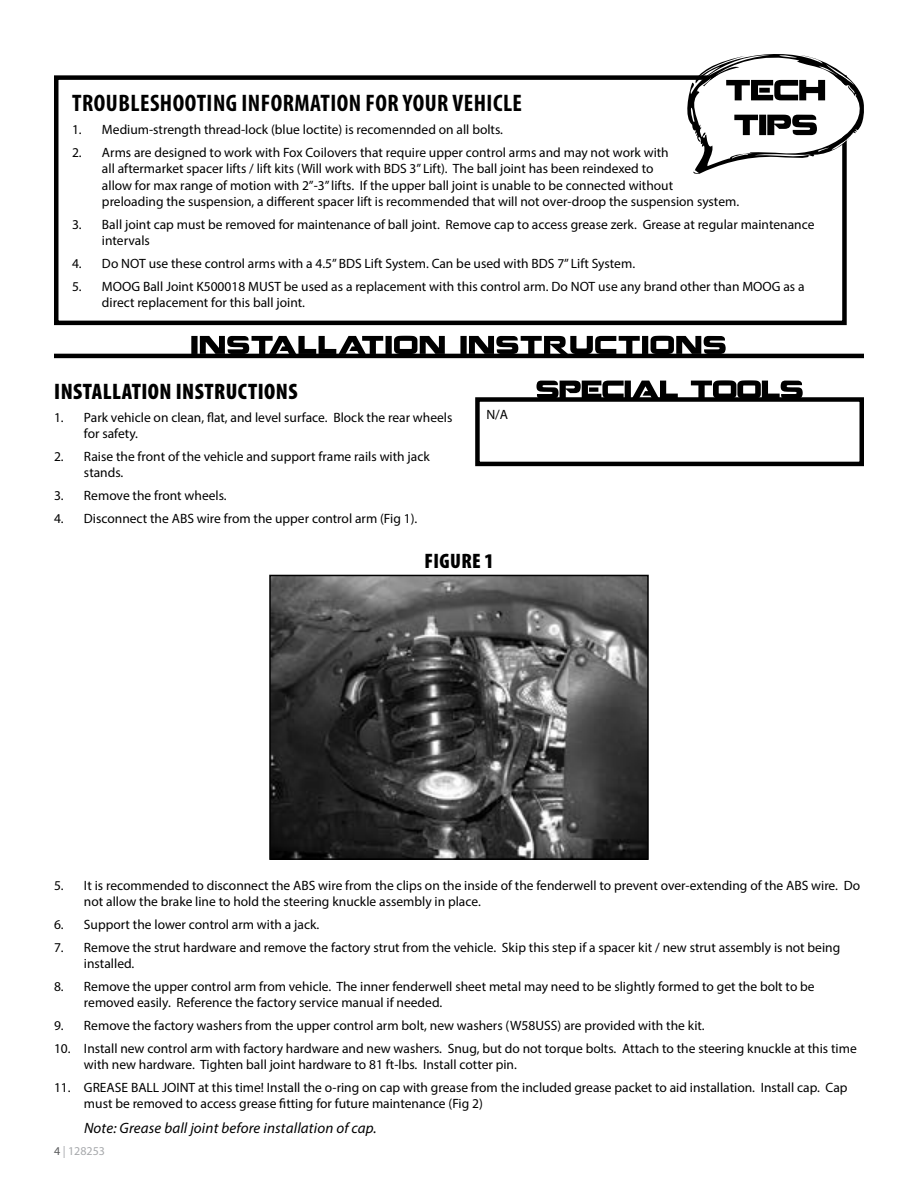
<style>
.page{position:relative;width:918px;height:1188px;background:#fff}
.page>*{position:absolute;margin:0;border:0;box-sizing:border-box;transform-origin:0 0}
.t1{font:700 condensed 24px "Myriad Pro";letter-spacing:.02em;color:#000}
.t2{font:900 condensed 22.5px "Myriad Pro";letter-spacing:.02em;color:#000}
.t3{font:900 condensed 21px "Myriad Pro";letter-spacing:.02em;color:#000}
.t4{font:italic 15px "Myriad Pro";letter-spacing:.01em;color:#000}
.t5{font:13.5px/16.2px "Myriad Pro";color:#000}
.t6{font:12px "Myriad Pro";color:#a7a9ac}
.s1{color:#58595b}
</style>
<div class="page">
<svg style="left:191px;top:336px;width:535px;height:18px"></svg>
<hr style="left:54px;top:354px;width:810px;height:4px;background:#000">
<img style="left:272px;top:578px;width:374px;height:279px">
<div style="left:269px;top:575px;width:380px;height:285px;border:2px solid #000"></div>
<div style="left:475px;top:397px;width:389px;height:69px;border:4px solid #000"></div>
<svg style="left:537px;top:380px;width:266px;height:19px"></svg>
<div style="left:54px;top:75px;width:793px;height:250px;border:4px solid #000"></div>
<svg style="left:687px;top:54px;width:177px;height:120px"></svg>
<h1 class="t1" style="left:72px;top:88px;width:451px">TROUBLESHOOTING INFORMATION FOR YOUR VEHICLE</h1>
<p class="t5" style="left:72px;top:121px;width:433px">1. Medium-strength thread-lock (blue loctite) is recomennded on all bolts.</p>
<p class="t5" style="left:102px;top:144px;width:639px;text-indent:-30px">2. Arms are designed to work with Fox Coilovers that require upper control arms and may not work with<br>all aftermarket spacer lifts / lift kits (Will work with BDS 3” Lift). The ball joint has been reindexed to<br>allow for max range of motion with 2”-3” lifts. If the upper ball joint is unable to be connected without<br>preloading the suspension, a different spacer lift is recommended that will not over-droop the suspension system.</p>
<p class="t5" style="left:102px;top:216px;width:714px;text-indent:-30px">3. Ball joint cap must be removed for maintenance of ball joint. Remove cap to access grease zerk. Grease at regular maintenance intervals</p>
<p class="t5" style="left:72px;top:255px;width:565px">4. Do NOT use these control arms with a 4.5” BDS Lift System. Can be used with BDS 7” Lift System.</p>
<p class="t5" style="left:102px;top:278px;width:704px;text-indent:-30px">5. MOOG Ball Joint K500018 MUST be used as a replacement with this control arm. Do NOT use any brand other than MOOG as a direct replacement for this ball joint.</p>
<h2 class="t2" style="left:54px;top:379px;width:245px">INSTALLATION INSTRUCTIONS</h2>
<p class="t5" style="left:84px;top:409px;width:370px;text-indent:-30px">1. Park vehicle on clean, flat, and level surface. Block the rear wheels for safety.</p>
<p class="t5" style="left:84px;top:448px;width:347px;text-indent:-30px">2. Raise the front of the vehicle and support frame rails with jack stands.</p>
<p class="t5" style="left:54px;top:487px;width:174px">3. Remove the front wheels.</p>
<p class="t5" style="left:54px;top:510px;width:365px">4. Disconnect the ABS wire from the upper control arm (Fig 1).</p>
<h3 class="t3" style="left:424px;top:550px;width:71px">FIGURE 1</h3>
<p class="t5" style="left:486px;top:406px;width:23px">N/A</p>
<p class="t5" style="left:84px;top:877px;width:778px;text-indent:-30px">5. It is recommended to disconnect the ABS wire from the clips on the inside of the fenderwell to prevent over-extending of the ABS wire. Do not allow the brake line to hold the steering knuckle assembly in place.</p>
<p class="t5" style="left:54px;top:916px;width:267px">6. Support the lower control arm with a jack.</p>
<p class="t5" style="left:84px;top:939px;width:758px;text-indent:-30px">7. Remove the strut hardware and remove the factory strut from the vehicle. Skip this step if a spacer kit / new strut assembly is not being installed.</p>
<p class="t5" style="left:84px;top:978px;width:732px;text-indent:-30px">8. Remove the upper control arm from vehicle. The inner fenderwell sheet metal may need to be slightly formed to get the bolt to be removed easily. Reference the factory service manual if needed.</p>
<p class="t5" style="left:54px;top:1017px;width:652px">9. Remove the factory washers from the upper control arm bolt, new washers (W58USS) are provided with the kit.</p>
<p class="t5" style="left:84px;top:1040px;width:774px;text-indent:-30px">10. Install new control arm with factory hardware and new washers. Snug, but do not torque bolts. Attach to the steering knuckle at this time with new hardware. Tighten ball joint hardware to 81 ft-lbs. Install cotter pin.</p>
<p class="t5" style="left:84px;top:1079px;width:765px;text-indent:-30px">11. GREASE BALL JOINT at this time! Install the o-ring on cap with grease from the included grease packet to aid installation. Install cap. Cap must be removed to access grease fitting for future maintenance (Fig 2)</p>
<p class="t4" style="left:84px;top:1119px;width:294px">Note: Grease ball joint before installation of cap.</p>
<p class="t6" style="left:54px;top:1143px;width:53px"><span class="s1">4</span> | 128253</p>
</div>
